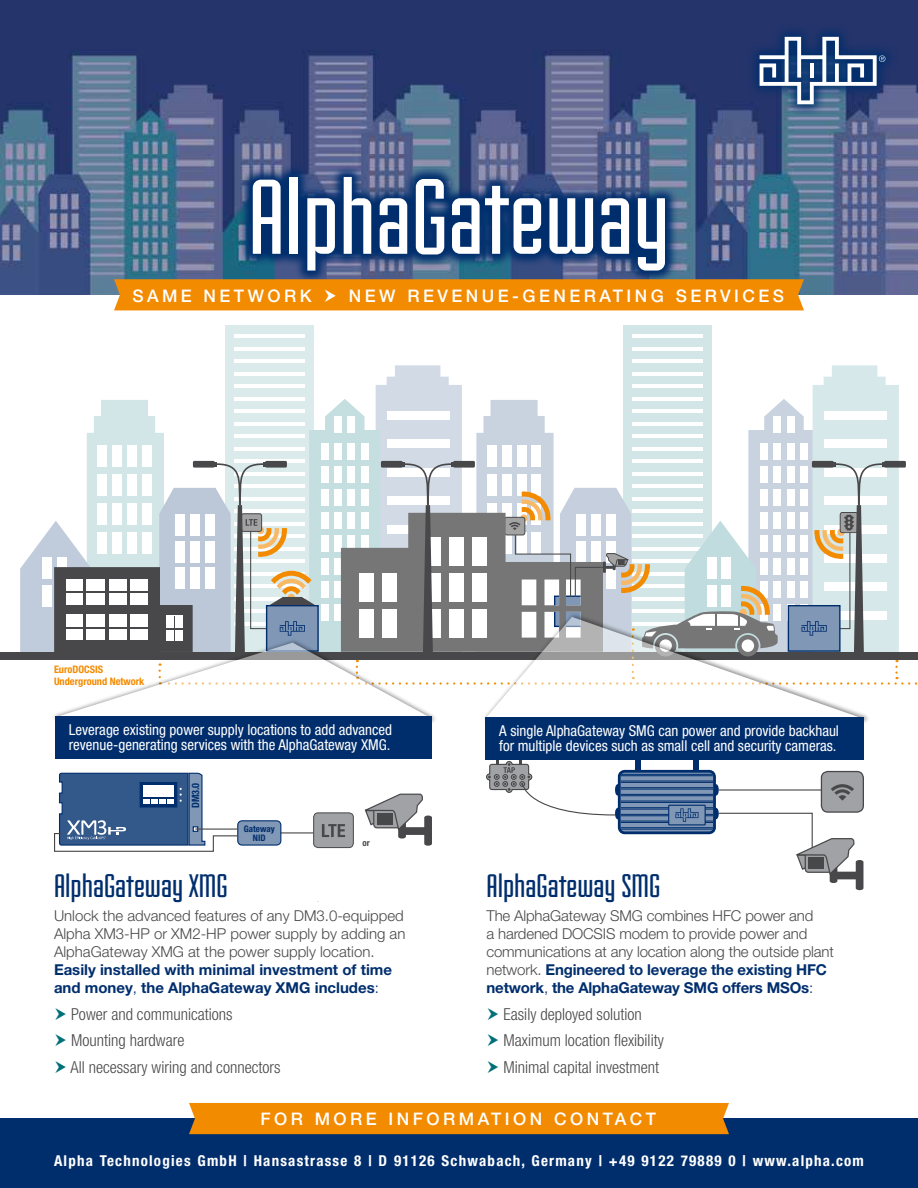
<style>
.page{position:relative;width:918px;height:1188px;background:#fff}
.page>*{position:absolute;margin:0;border:0;box-sizing:border-box;transform-origin:0 0}
.t1{font:112.5px "Fairview";color:#fff}
.t2{font:34.5px "Fairview";color:#002e6d}
.t3{font:500 17.4px "Helvetica Neue LT Std";letter-spacing:.2em;color:#fff}
.t4{font:300 condensed 16.5px/26.5px "Helvetica Neue LT Std";color:#48484a}
.t5{font:300 15px/18px "Helvetica Neue LT Std";letter-spacing:-.01em;color:#48484a}
.t6{font:condensed 15px/15px "Helvetica Neue LT Std";color:#fff}
.t7{font:700 condensed 15px "Helvetica Neue LT Std";letter-spacing:.08em;color:#fff}
.t8{font:700 15px/18px "Helvetica Neue LT Std";color:#002e6d}
.t9{font:700 condensed 10.35px "Helvetica Neue LT Std";color:#f38b00}
.t10{font:700 condensed 10.2px "Helvetica Neue LT Std";color:#002e6d}
.t11{font:700 condensed 9px/9px "Helvetica Neue LT Std";color:#002e6d;text-align:center}
.t12{font:700 condensed 9px "Helvetica Neue LT Std";color:#48484a}
.s1{font-weight:300}
.s2{font-weight:700;color:#002e6d}
.s3{color:#002e6d}
</style>
<div class="page">
<div style="left:226px;top:325px;width:88px;height:330px;background:#dbebec"></div>
<hr style="left:235px;top:334px;width:70px;height:4px;background:#fff">
<hr style="left:235px;top:347px;width:70px;height:3px;background:#fff">
<hr style="left:235px;top:359px;width:70px;height:4px;background:#fff">
<div style="left:623px;top:325px;width:89px;height:330px;background:#d2e6e7"></div>
<hr style="left:632px;top:334px;width:71px;height:4px;background:#fff">
<hr style="left:632px;top:347px;width:71px;height:3px;background:#fff">
<hr style="left:632px;top:359px;width:71px;height:4px;background:#fff">
<div style="left:0;top:652px;width:918px;height:7px;background:#48484a"></div>
<img style="left:0;top:0;width:918px;height:295px">
<svg style="left:240px;top:164px;width:438px;height:115px;background:#20447a"></svg>
<svg style="left:747px;top:24px;width:151px;height:93px;background:#304376"></svg>
<svg style="left:760px;top:37px;width:125px;height:67px"></svg>
<div style="left:0;top:1119px;width:918px;height:69px;background:#002e6d"></div>
<div style="left:189px;top:1103px;width:540px;height:31px;background:#f38b00"></div>
<svg style="left:716px;top:784px;width:3px;height:12px"></svg>
<svg style="left:486px;top:760px;width:139px;height:60px"></svg>
<div style="left:693px;top:760px;width:6px;height:15px;background:#002e6d"></div>
<div style="left:635px;top:760px;width:6px;height:15px;background:#002e6d"></div>
<svg style="left:619px;top:771px;width:96px;height:62px;background:#708aad"></svg>
<hr style="left:621px;top:775px;width:92px;height:1px;background:#002e6d">
<hr style="left:621px;top:774px;width:92px;height:1px;background:#002e6d">
<hr style="left:621px;top:782px;width:92px;height:1px;background:#002e6d">
<hr style="left:621px;top:781px;width:92px;height:1px;background:#002e6d">
<hr style="left:621px;top:789px;width:92px;height:1px;background:#002e6d">
<hr style="left:621px;top:787px;width:92px;height:1px;background:#002e6d">
<hr style="left:621px;top:795px;width:92px;height:1px;background:#002e6d">
<hr style="left:621px;top:794px;width:92px;height:1px;background:#002e6d">
<hr style="left:621px;top:802px;width:92px;height:1px;background:#002e6d">
<hr style="left:621px;top:801px;width:92px;height:1px;background:#002e6d">
<hr style="left:621px;top:809px;width:92px;height:1px;background:#002e6d">
<hr style="left:621px;top:807px;width:92px;height:1px;background:#002e6d">
<hr style="left:621px;top:815px;width:92px;height:1px;background:#002e6d">
<hr style="left:621px;top:814px;width:92px;height:1px;background:#002e6d">
<hr style="left:621px;top:822px;width:92px;height:1px;background:#002e6d">
<hr style="left:621px;top:821px;width:92px;height:1px;background:#002e6d">
<hr style="left:621px;top:829px;width:92px;height:1px;background:#002e6d">
<hr style="left:621px;top:827px;width:92px;height:1px;background:#002e6d">
<div style="left:618px;top:770px;width:98px;height:64px;border:3px solid #002e6d;border-radius:6px"></div>
<div style="left:669px;top:805px;width:36px;height:20px;background:#8097b6"></div>
<div style="left:668px;top:805px;width:38px;height:20px;border:1px solid #002e6d"></div>
<hr style="left:719px;top:789px;width:111px;height:2px;background:#48484a">
<svg style="left:708px;top:807px;width:155px;height:83px"></svg>
<svg style="left:675px;top:808px;width:23px;height:14px"></svg>
<div style="left:486px;top:717px;width:378px;height:43px;background:#002e6d"></div>
<div style="left:821px;top:772px;width:42px;height:40px;background:#a0a2a5;border-radius:6px"></div>
<div style="left:821px;top:771px;width:43px;height:42px;border:1px solid #48484a;border-radius:6px"></div>
<svg style="left:54px;top:718px;width:381px;height:184px"></svg>
<svg style="left:20px;top:365px;width:898px;height:353px"></svg>
<div style="left:55px;top:716px;width:377px;height:43px;background:#002e6d"></div>
<div style="left:314px;top:813px;width:39px;height:35px;background:#a0a2a5;border-radius:4px"></div>
<div style="left:313px;top:812px;width:41px;height:36px;border:1px solid #48484a;border-radius:4px"></div>
<svg style="left:322px;top:824px;width:23px;height:13px"></svg>
<svg style="left:831px;top:784px;width:23px;height:17px"></svg>
<div style="left:114px;top:279px;width:690px;height:31px;background:#f38b00"></div>
<h1 class="t1" style="left:248px;top:161px;width:423px">AlphaGateway</h1>
<p class="t3" style="left:132px;top:285px;width:181px">SAME NETWORK</p>
<p class="t3" style="left:349px;top:285px;width:437px">NEW REVENUE-GENERATING SERVICES</p>
<p class="t9" style="left:54px;top:663px;width:51px">EuroDOCSIS</p>
<p class="t9" style="left:54px;top:675px;width:92px">Underground Network</p>
<p class="t6" style="left:69px;top:722px;width:325px">Leverage existing power supply locations to add advanced revenue-generating services with the AlphaGateway XMG.</p>
<p class="t10" style="left:189px;top:808px;width:27px;rotate:-90deg">DM3.0</p>
<p class="t11" style="left:244px;top:824px;width:32px">Gateway<br>NID</p>
<p class="t12" style="left:363px;top:837px;width:9px">or</p>
<h2 class="t2" style="left:54px;top:868px;width:175px">AlphaGateway XMG</h2>
<p class="t5" style="left:54px;top:907px;width:353px;text-align:justify">Unlock the advanced features of any DM3.0-equipped Alpha XM3-HP or XM2-HP power supply by adding an AlphaGateway XMG at the power supply location.</p>
<p class="t8" style="left:54px;top:961px;width:340px">Easily installed with minimal investment of time and money<span class="s1">,</span> the AlphaGateway XMG includes<span class="s1">:</span></p>
<p class="t4" style="left:70px;top:1001px;width:212px">Power and communications<br>Mounting hardware<br>All necessary wiring and connectors</p>
<p class="t6" style="left:499px;top:723px;width:341px">A single AlphaGateway SMG can power and provide backhaul for multiple devices such as small cell and security cameras.</p>
<h2 class="t2" style="left:486px;top:868px;width:175px">AlphaGateway SMG</h2>
<p class="t5" style="left:486px;top:907px;width:349px">The AlphaGateway SMG combines HFC power and<br>a hardened DOCSIS modem to provide power and communications at any location along the outside plant network. <span class="s2">Engineered to leverage the existing HFC network</span><span class="s3">,</span> <span class="s2">the AlphaGateway SMG offers MSOs</span><span class="s3">:</span></p>
<p class="t4" style="left:504px;top:1001px;width:162px">Easily deployed solution<br>Maximum location flexibility<br>Minimal capital investment</p>
<p class="t3" style="left:260px;top:1108px;width:397px">FOR MORE INFORMATION CONTACT</p>
<p class="t7" style="left:54px;top:1152px;width:812px">Alpha Technologies GmbH | Hansastrasse 8 | D 91126 Schwabach, Germany | +49 9122 79889 0 | www.alpha.com</p>
</div>
